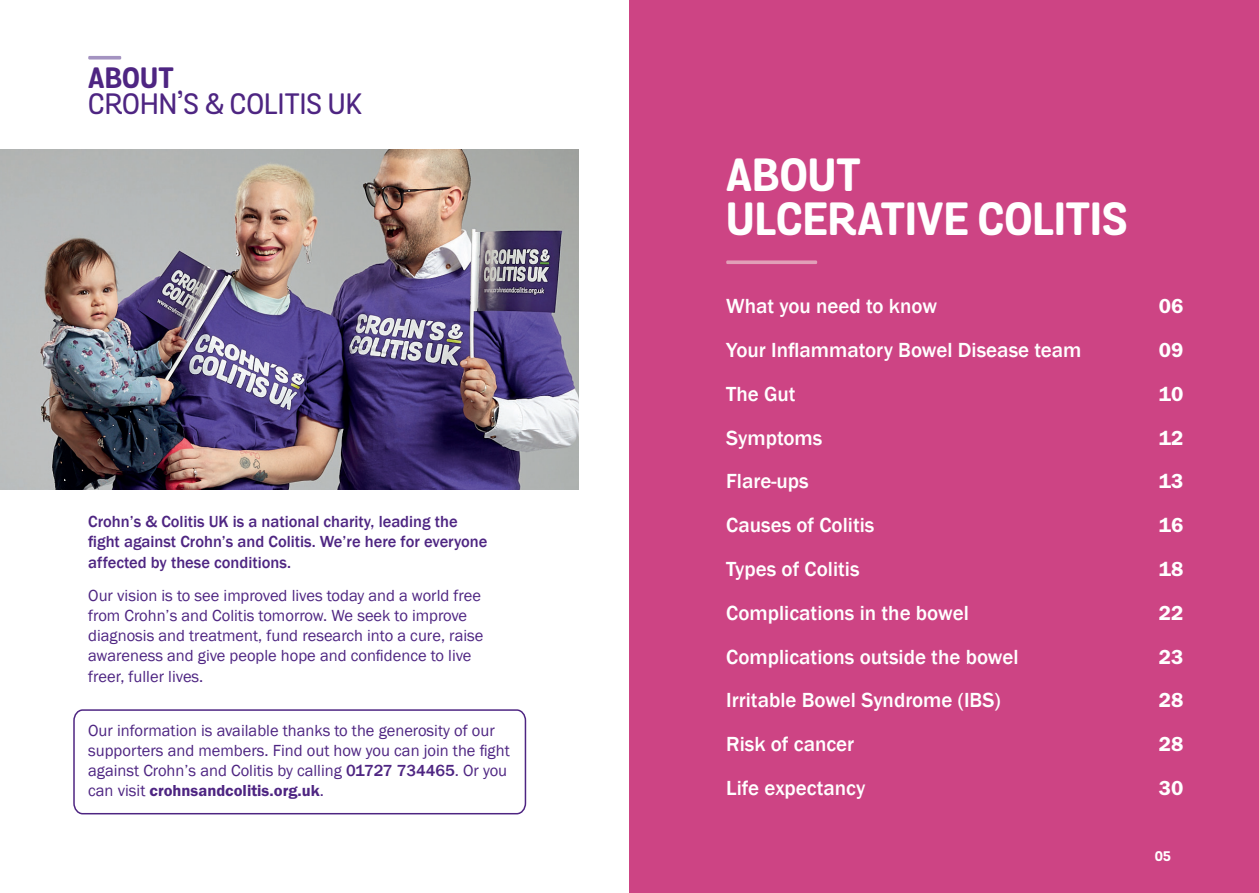
<style>
.page{position:relative;width:1259px;height:893px;background:#fff}
.page>*{position:absolute;margin:0;border:0;box-sizing:border-box;transform-origin:0 0}
.t1{font:700 45px/43.5px "Grota Sans Alt Rounded";letter-spacing:.005em;color:#fff}
.t2{font:500 28.5px/25.5px "Grota Sans Alt Rounded";letter-spacing:.005em;color:#4e2582}
.t3{font:500 21px "Franklin Gothic";color:#fff}
.t4{font:21px "Franklin Gothic URW Dem";color:#fff}
.t5{font:16.5px/20.2px "Franklin Gothic";color:#4e2582}
.t6{font:500 16.5px/20.2px "Franklin Gothic";color:#4e2582}
.t7{font:700 13.5px "Grota Sans Alt Rounded";color:#fff}
.s1{font-weight:700}
.s2{font-weight:500}
.s3{font-family:"Franklin Gothic URW Dem"}
</style>
<div class="page">
<img style="left:0;top:149px;width:578px;height:341px">
<svg style="left:88px;top:56px;width:33px;height:4px"></svg>
<div style="left:629px;top:0;width:630px;height:893px;background:#cd4484"></div>
<svg style="left:73px;top:709px;width:454px;height:106px"></svg>
<svg style="left:726px;top:260px;width:91px;height:4px"></svg>
<p class="t2" style="left:88px;top:67px;width:275px"><span class="s1">ABOUT<br></span>CROHN’S &amp; COLITIS UK</p>
<p class="t6" style="left:88px;top:512px;width:401px">Crohn’s &amp; Colitis UK is a national charity, leading the fight against Crohn’s and Colitis. We’re here for everyone affected by these conditions.</p>
<p class="t5" style="left:88px;top:585px;width:397px">Our vision is to see improved lives today and a world free from Crohn’s and Colitis tomorrow. We seek to improve diagnosis and treatment, fund research into a cure, raise awareness and give people hope and confidence to live freer, fuller lives.</p>
<p class="t5" style="left:88px;top:720px;width:423px">Our information is available thanks to the generosity of our supporters and members. Find out how you can join the fight against Crohn’s and Colitis by calling <span class="s2">01727 734465</span>. Or you can visit <span class="s3">crohnsandcolitis.org.uk</span>.</p>
<p class="t1" style="left:726px;top:156px;width:403px">ABOUT<br>ULCERATIVE COLITIS</p>
<p class="t3" style="left:726px;top:293px;width:212px">What you need to know</p>
<p class="t4" style="left:1158px;top:293px;width:26px">06</p>
<p class="t3" style="left:726px;top:337px;width:357px">Your Inflammatory Bowel Disease team</p>
<p class="t4" style="left:1158px;top:337px;width:26px">09</p>
<p class="t3" style="left:726px;top:381px;width:71px">The Gut</p>
<p class="t4" style="left:1158px;top:381px;width:26px">10</p>
<p class="t3" style="left:726px;top:425px;width:98px">Symptoms</p>
<p class="t4" style="left:1158px;top:425px;width:26px">12</p>
<p class="t3" style="left:726px;top:468px;width:84px">Flare-ups</p>
<p class="t4" style="left:1158px;top:469px;width:26px">13</p>
<p class="t3" style="left:726px;top:512px;width:150px">Causes of Colitis</p>
<p class="t4" style="left:1158px;top:512px;width:26px">16</p>
<p class="t3" style="left:726px;top:556px;width:135px">Types of Colitis</p>
<p class="t4" style="left:1158px;top:556px;width:26px">18</p>
<p class="t3" style="left:726px;top:600px;width:244px">Complications in the bowel</p>
<p class="t4" style="left:1158px;top:600px;width:26px">22</p>
<p class="t3" style="left:726px;top:643px;width:294px">Complications outside the bowel</p>
<p class="t4" style="left:1158px;top:644px;width:26px">23</p>
<p class="t3" style="left:726px;top:687px;width:276px">Irritable Bowel Syndrome (IBS)</p>
<p class="t4" style="left:1158px;top:687px;width:26px">28</p>
<p class="t3" style="left:726px;top:731px;width:129px">Risk of cancer</p>
<p class="t4" style="left:1158px;top:731px;width:26px">28</p>
<p class="t3" style="left:726px;top:775px;width:141px">Life expectancy</p>
<p class="t4" style="left:1158px;top:775px;width:26px">30</p>
<p class="t7" style="left:1154px;top:847px;width:17px">05</p>
</div>
